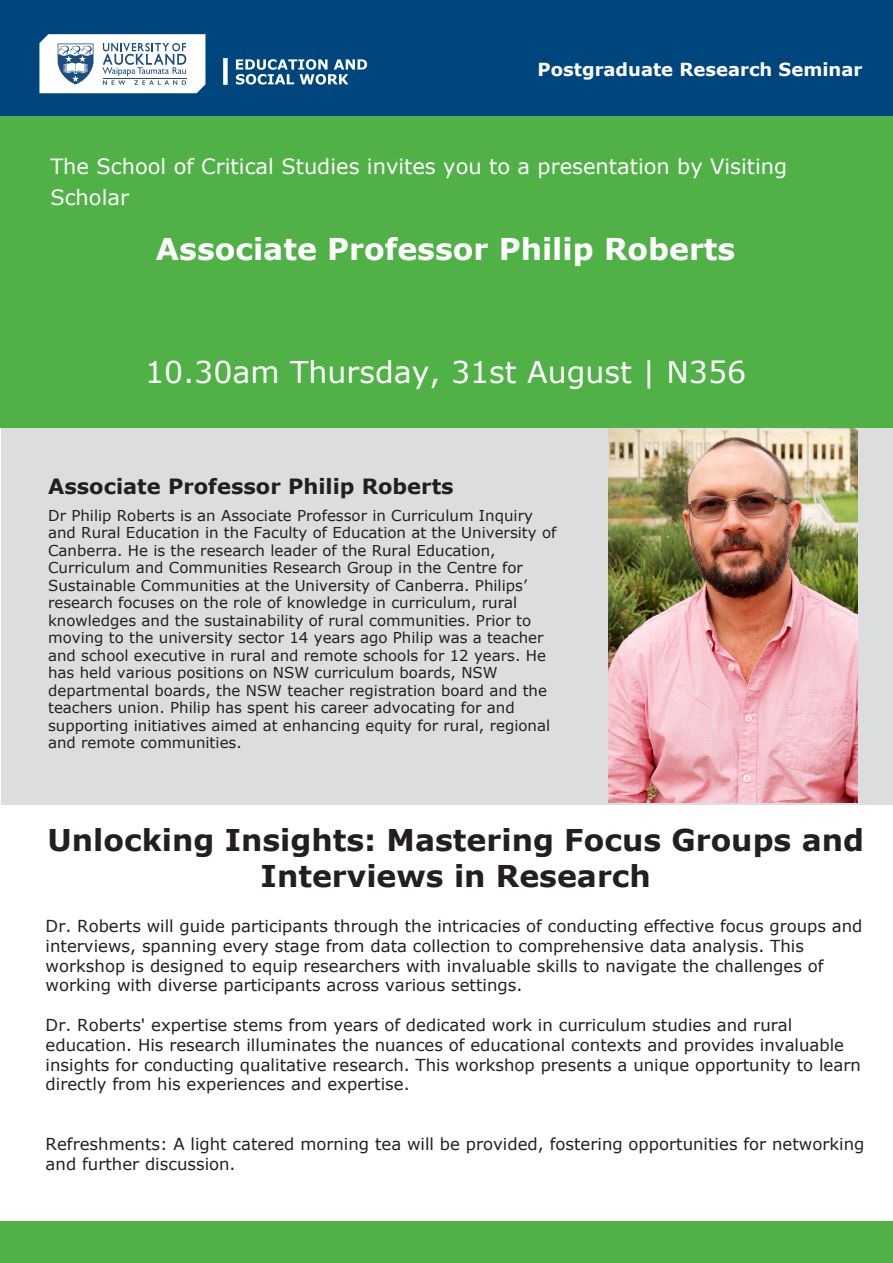
<style>
.page{position:relative;width:893px;height:1263px;background:#fff}
.page>*{position:absolute;margin:0;border:0;box-sizing:border-box;transform-origin:0 0}
.t1{font:700 30px/36px "Verdana";color:#231f20;text-align:center}
.t2{font:700 30px "Verdana";color:#fff}
.t3{font:30px "Verdana";color:#fff}
.t4{font:21px/31.5px "Verdana";color:#fff}
.t5{font:700 21px "Verdana";color:#231f20}
.t6{font:700 18px "Verdana";color:#fff}
.t7{font:16.5px/19.8px "Verdana";color:#231f20}
.t8{font:15px/17.5px "Verdana";color:#231f20}
.s1{font-style:inherit}
</style>
<div class="page">
<div style="left:0;top:0;width:893px;height:116px;background:#00467e"></div>
<div style="left:223px;top:58px;width:5px;height:27px;background:#fff"></div>
<svg style="left:236px;top:59px;width:131px;height:26px"></svg>
<svg style="left:39px;top:34px;width:166px;height:59px;background:#d5dee7"></svg>
<div style="left:0;top:116px;width:893px;height:312px;background:#50b147"></div>
<div style="left:0;top:1221px;width:893px;height:42px;background:#50b147"></div>
<div style="left:1px;top:428px;width:892px;height:376px;background:#dcdddf"></div>
<img style="left:608px;top:428px;width:250px;height:374px">
<p class="t6" style="left:538px;top:58px;width:326px">Postgraduate Research <span class="s1">Seminar</span></p>
<h2 class="t4" style="left:50px;top:150px;width:738px">The School of Critical Studies invites you to a presentation by Visiting<br>Scholar</h2>
<h1 class="t2" style="left:156px;top:229px;width:581px">Associate Professor Philip Roberts</h1>
<h1 class="t3" style="left:145px;top:353px;width:602px">10.30am Thursday, 31st August | N356</h1>
<h2 class="t5" style="left:48px;top:472px;width:407px">Associate Professor Philip Roberts</h2>
<p class="t8" style="left:48px;top:507px;width:510px">Dr Philip Roberts is an Associate Professor in Curriculum Inquiry and Rural Education in the Faculty of Education at the University of Canberra. He is the research leader of the Rural Education, Curriculum and Communities Research Group in the Centre for Sustainable Communities at the University of Canberra. Philips’ research focuses on the role of knowledge in curriculum, rural knowledges and the sustainability of rural communities. Prior to moving to the university sector 14 years ago Philip was a teacher and school executive in rural and remote schools for 12 years. He has held various positions on NSW curriculum boards, NSW departmental boards, the NSW teacher registration board and the teachers union. Philip has spent his career advocating for and supporting initiatives aimed at enhancing equity for rural, regional and remote communities.</p>
<h1 class="t1" style="left:47px;top:822px;width:818px">Unlocking Insights: Mastering Focus Groups and<br>Interviews in Research</h1>
<p class="t7" style="left:46px;top:916px;width:818px">Dr. Roberts will guide participants through the intricacies of conducting effective focus groups and interviews, spanning every stage from data collection to comprehensive data analysis. This workshop is designed to equip researchers with invaluable skills to navigate the challenges of working with diverse participants across various settings.</p>
<p class="t7" style="left:46px;top:1015px;width:817px">Dr. Roberts' expertise stems from years of dedicated work in curriculum studies and rural education. His research illuminates the nuances of educational contexts and provides invaluable insights for conducting qualitative research. This workshop presents a unique opportunity to learn directly from his experiences and expertise.</p>
<p class="t7" style="left:46px;top:1134px;width:820px">Refreshments: A light catered morning tea will be provided, fostering opportunities for networking and further discussion.</p>
</div>
